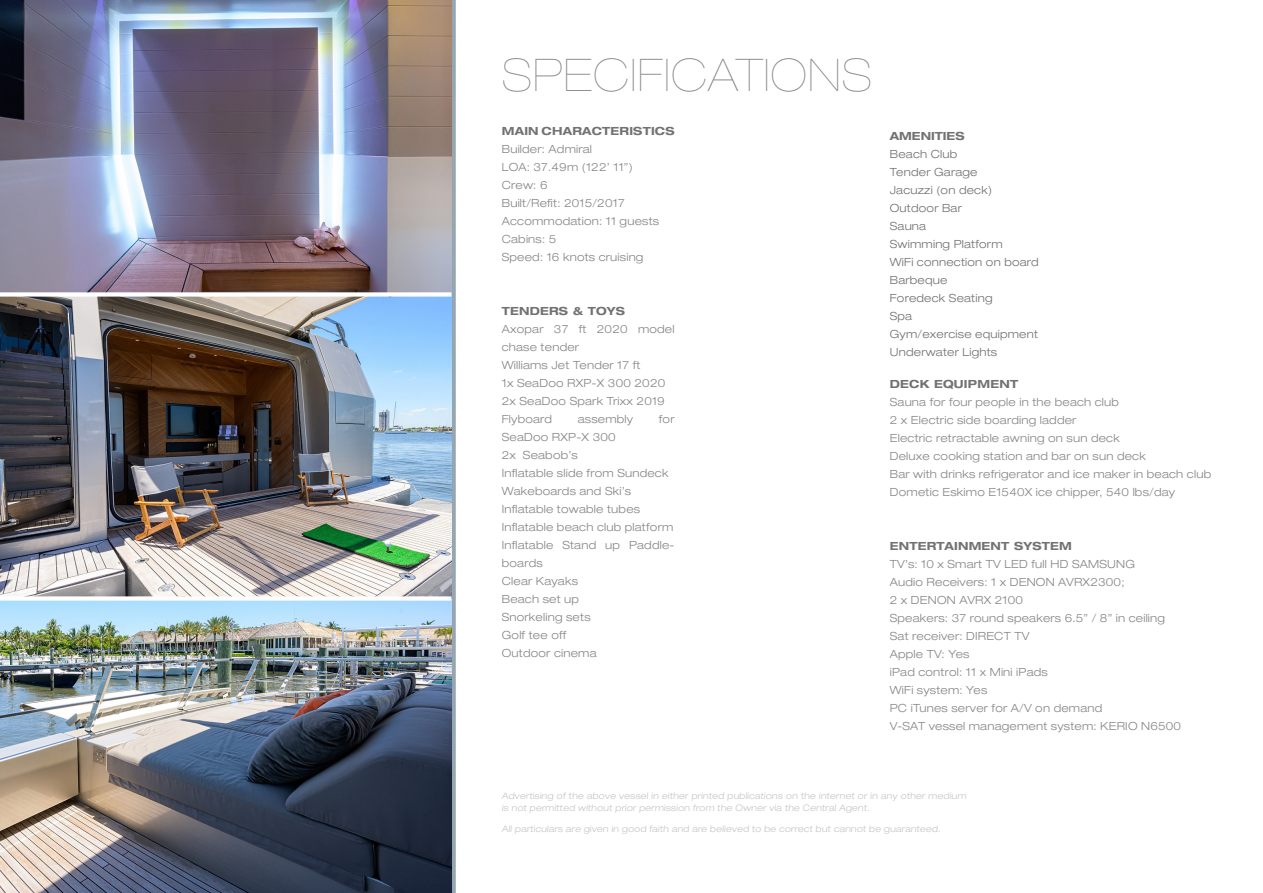
<style>
.page{position:relative;width:1263px;height:893px;background:#fff}
.page>*{position:absolute;margin:0;border:0;box-sizing:border-box;transform-origin:0 0}
.t1{font:200 expanded 45px "Helvetica Neue LT Std";letter-spacing:.03em;color:#878787}
.t2{font:300 expanded 11.25px/18px "Helvetica Neue LT Std";letter-spacing:.02em;color:#878787}
.t3{font:300 expanded 11.25px/18px "Helvetica Neue LT Std";letter-spacing:.02em;color:#727271}
.t4{font:700 expanded 11.25px "Helvetica Neue LT Std";letter-spacing:.02em;color:#727271}
.t5{font:700 expanded 11.25px "Helvetica Neue LT Std";color:#727271}
.t6{font:300 expanded 9px/12px "Helvetica Neue LT Std";color:#c6c6c6}
</style>
<div class="page">
<div style="left:451px;top:0;width:5px;height:893px;background:#95a6b0"></div>
<img style="left:0;top:0;width:451px;height:292px">
<img style="left:0;top:601px;width:451px;height:292px">
<img style="left:0;top:297px;width:451px;height:299px">
<h1 class="t1" style="left:502px;top:49px;width:372px">SPECIFICATIONS</h1>
<p class="t4" style="left:502px;top:124px;width:174px">MAIN CHARACTERISTICS</p>
<p class="t2" style="left:502px;top:140px;width:159px">Builder: Admiral<br>LOA: 37.49m (122’ 11”)<br>Crew: 6<br>Built/Refit: 2015/2017<br>Accommodation: 11 guests<br>Cabins: 5<br>Speed: 16 knots cruising</p>
<p class="t4" style="left:502px;top:304px;width:125px">TENDERS &amp; TOYS</p>
<p class="t2" style="left:502px;top:320px;width:174px">Axopar 37 ft 2020 model chase tender<br>Williams Jet Tender 17 ft<br>1x SeaDoo RXP-X 300 2020<br>2x SeaDoo Spark Trixx 2019<br>Flyboard</p>
<p class="t2" style="left:578px;top:410px;width:57px">assembly</p>
<p class="t2" style="left:659px;top:410px;width:17px">for</p>
<p class="t2" style="left:502px;top:428px;width:174px">SeaDoo RXP-X 300<br>2x Seabob’s<br>Inflatable slide from Sundeck<br>Wakeboards and Ski’s<br>Inflatable towable tubes<br>Inflatable beach club platform<br>Inflatable Stand up Paddle&shy;boards<br>Clear Kayaks<br>Beach set up<br>Snorkeling sets<br>Golf tee off<br>Outdoor cinema</p>
<p class="t5" style="left:890px;top:129px;width:76px">AMENITIES</p>
<p class="t3" style="left:890px;top:145px;width:150px">Beach Club<br>Tender Garage<br>Jacuzzi (on deck)<br>Outdoor Bar<br>Sauna<br>Swimming Platform<br>WiFi connection on board<br>Barbeque<br>Foredeck Seating<br>Spa<br>Gym/exercise equipment<br>Underwater Lights</p>
<p class="t4" style="left:890px;top:377px;width:130px">DECK EQUIPMENT</p>
<p class="t2" style="left:890px;top:393px;width:323px">Sauna for four people in the beach club<br>2 x Electric side boarding ladder<br>Electric retractable awning on sun deck<br>Deluxe cooking station and bar on sun deck<br>Bar with drinks refrigerator and ice maker in beach club Dometic Eskimo E1540X ice chipper, 540 lbs/day</p>
<p class="t4" style="left:890px;top:539px;width:183px">ENTERTAINMENT SYSTEM</p>
<p class="t2" style="left:890px;top:555px;width:293px">TV’s: 10 x Smart TV LED full HD SAMSUNG<br>Audio Receivers: 1 x DENON AVRX2300;<br>2 x DENON AVRX 2100<br>Speakers: 37 round speakers 6.5” / 8” in ceiling<br>Sat receiver: DIRECT TV<br>Apple TV: Yes<br>iPad control: 11 x Mini iPads<br>WiFi system: Yes<br>PC iTunes server for A/V on demand<br>V-SAT vessel management system: KERIO N6500</p>
<p class="t6" style="left:502px;top:790px;width:467px">Advertising of the above vessel in either printed publications on the internet or in any other medium is not permitted without prior permission from the Owner via the Central Agent.</p>
<p class="t6" style="left:502px;top:823px;width:441px">All particulars are given in good faith and are believed to be correct but cannot be guaranteed.</p>
</div>
